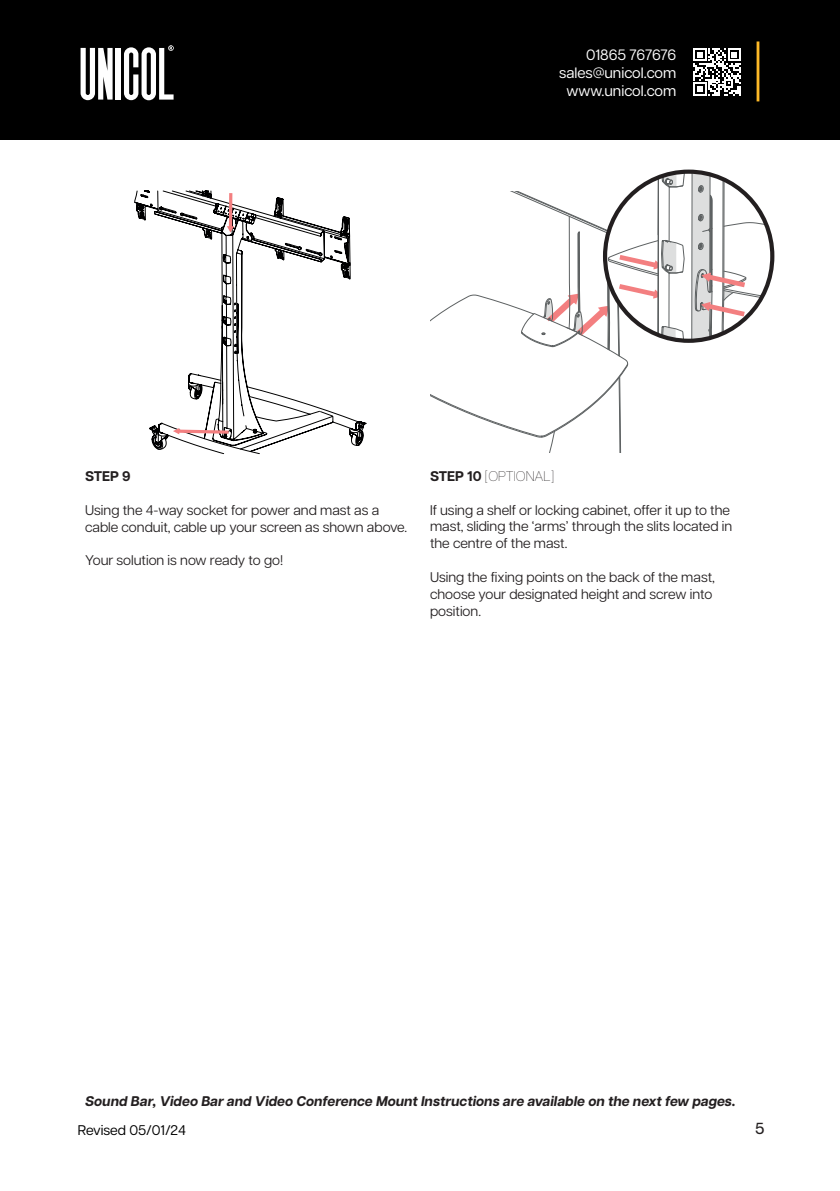
<style>
.page{position:relative;width:840px;height:1191px;background:#fff}
.page>*{position:absolute;margin:0;border:0;box-sizing:border-box;transform-origin:0 0}
.t1{font:500 16px "Articulat CF";color:#231f20}
.t2{font:15px/18px "Articulat CF";color:#fff;text-align:right}
.t3{font:14px/16.8px "Articulat CF";color:#231f20}
.t4{font:italic 700 14px "Articulat CF";color:#231f20}
.t5{font:100 14px "Articulat CF";color:#231f20}
.t6{font:14px "Articulat CF";color:#000}
.t7{font:700 14px "Articulat CF";color:#231f20}
.s1{font-weight:700}
</style>
<div class="page">
<div style="left:0;top:0;width:839px;height:140px;background:#000"></div>
<div style="left:116px;top:48px;width:5px;height:52px;background:#fff"></div>
<svg style="left:80px;top:48px;width:32px;height:52px"></svg>
<hr style="left:756px;top:41px;width:3px;height:60px;background:#fdb927">
<svg style="left:693px;top:48px;width:47px;height:48px"></svg>
<svg style="left:430px;top:172px;width:341px;height:281px"></svg>
<div style="left:602px;top:170px;width:172px;height:173px;border:4px solid #231f20;border-radius:50%"></div>
<svg style="left:124px;top:45px;width:241px;height:410px"></svg>
<p class="t2" style="left:559px;top:44px;width:118px">01865 767676 sales@unicol.com www.unicol.com</p>
<p class="t7" style="left:85px;top:466px;width:47px">STEP 9</p>
<p class="t3" style="left:85px;top:501px;width:323px">Using the 4-way socket for power and mast as a cable conduit, cable up your screen as shown above.</p>
<p class="t3" style="left:85px;top:551px;width:199px">Your solution is now ready to go!</p>
<p class="t5" style="left:430px;top:466px;width:125px"><span class="s1">STEP 10</span> [OPTIONAL]</p>
<p class="t3" style="left:430px;top:500px;width:303px">If using a shelf or locking cabinet, offer it up to the mast, sliding the ‘arms’ through the slits located in the centre of the mast.</p>
<p class="t3" style="left:430px;top:567px;width:286px">Using the fixing points on the back of the mast, choose your designated height and screw into position.</p>
<p class="t4" style="left:85px;top:1090px;width:651px">Sound Bar, Video Bar and Video Conference Mount Instructions are available on the next few pages.</p>
<p class="t6" style="left:78px;top:1119px;width:109px">Revised 05/01/24</p>
<p class="t1" style="left:754px;top:1117px;width:11px">5</p>
</div>
